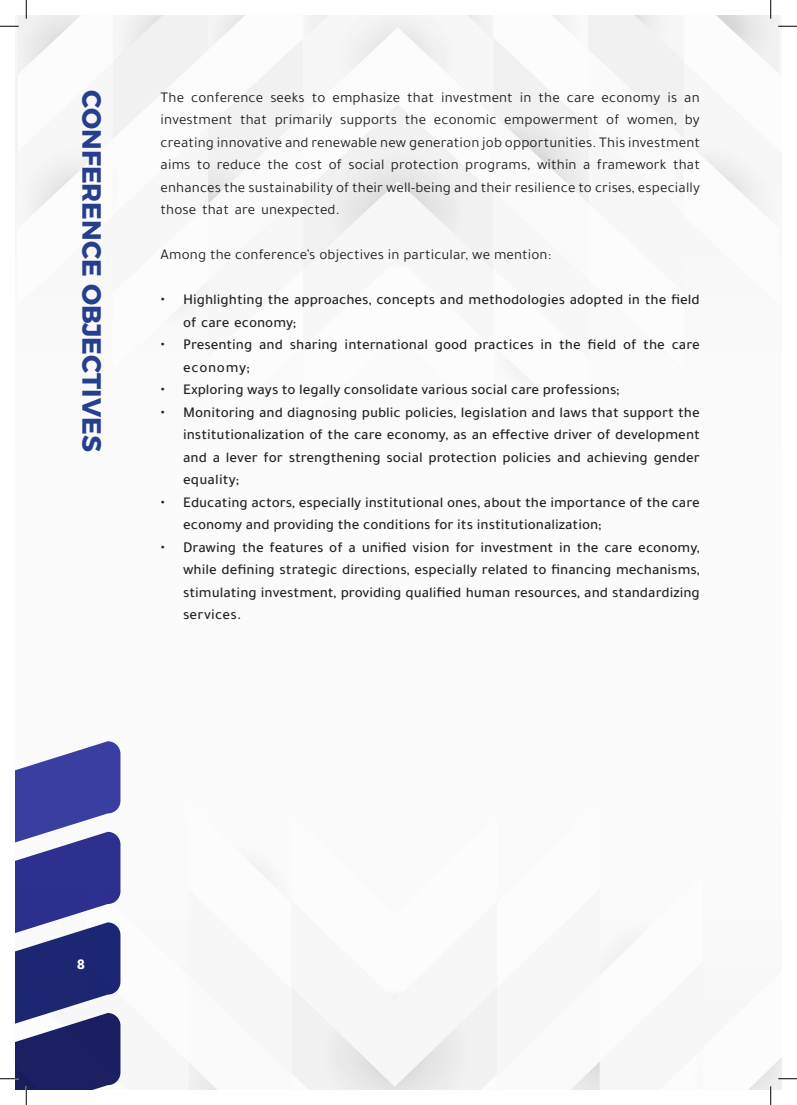
<style>
.page{position:relative;width:797px;height:1105px;background:#fff}
.page>*{position:absolute;margin:0;border:0;box-sizing:border-box;transform-origin:0 0}
.t1{font:26.25px "Alexandria";color:#253f8e}
.t2{font:500 15px/22.5px "Tajawal";color:#231f20;text-align:justify}
.t3{font:15px/22.5px "Tajawal";letter-spacing:.01em;color:#231f20}
.t4{font:500 15px "Tajawal";letter-spacing:.045em;color:#231f20}
.t5{font:800 15px "Tajawal";color:#fff}
</style>
<div class="page">
<svg style="left:0;top:25px;width:19px;height:2px"></svg>
<svg style="left:778px;top:25px;width:19px;height:2px"></svg>
<svg style="left:778px;top:1078px;width:19px;height:1px"></svg>
<svg style="left:25px;top:0;width:2px;height:19px"></svg>
<svg style="left:0;top:741px;width:120px;height:364px"></svg>
<svg style="left:770px;top:0;width:1px;height:19px"></svg>
<svg style="left:770px;top:1086px;width:1px;height:19px"></svg>
<p class="t1" style="left:107px;top:90px;width:363px;rotate:90deg">CONFERENCE OBJECTIVES</p>
<p class="t3" style="left:161px;top:86px;width:25px">The</p>
<p class="t3" style="left:191px;top:86px;width:73px">conference</p>
<p class="t3" style="left:270px;top:86px;width:36px">seeks</p>
<p class="t3" style="left:312px;top:86px;width:15px">to</p>
<p class="t3" style="left:332px;top:86px;width:69px">emphasize</p>
<p class="t3" style="left:407px;top:86px;width:28px">that</p>
<p class="t3" style="left:441px;top:86px;width:73px">investment</p>
<p class="t3" style="left:520px;top:86px;width:13px">in</p>
<p class="t3" style="left:538px;top:86px;width:23px">the</p>
<p class="t3" style="left:567px;top:86px;width:29px">care</p>
<p class="t3" style="left:601px;top:86px;width:60px">economy</p>
<p class="t3" style="left:667px;top:86px;width:11px">is</p>
<p class="t3" style="left:684px;top:86px;width:17px">an</p>
<p class="t3" style="left:161px;top:108px;width:541px">investment<br>creating innovative and renewable new generation job opportunities. This investment aims to reduce the cost of social protection programs, within a framework that enhances the sustainability of their well-being and their resilience to crises, especially those that are unexpected.</p>
<p class="t3" style="left:161px;top:243px;width:392px">Among the conferences’ objectives in particular, we mention:</p>
<p class="t2" style="left:183px;top:288px;width:518px">Highlighting the approaches, concepts and methodologies adopted in the field</p>
<p class="t3" style="left:240px;top:108px;width:28px">that</p>
<p class="t3" style="left:275px;top:108px;width:59px">primarily</p>
<p class="t3" style="left:405px;top:108px;width:23px">the</p>
<p class="t3" style="left:434px;top:108px;width:64px">economic</p>
<p class="t3" style="left:606px;top:108px;width:15px">of</p>
<p class="t3" style="left:684px;top:108px;width:16px">by</p>
<p class="t3" style="left:340px;top:108px;width:58px">supports</p>
<p class="t3" style="left:504px;top:108px;width:96px">empowerment</p>
<p class="t3" style="left:627px;top:108px;width:51px">women,</p>
<p class="t2" style="left:161px;top:288px;width:6px">•</p>
<p class="t2" style="left:161px;top:333px;width:6px">•</p>
<p class="t2" style="left:161px;top:378px;width:6px">•</p>
<p class="t2" style="left:161px;top:401px;width:6px">•</p>
<p class="t2" style="left:161px;top:491px;width:6px">•</p>
<p class="t2" style="left:161px;top:536px;width:6px">•</p>
<p class="t2" style="left:183px;top:311px;width:114px">of care economy;</p>
<p class="t2" style="left:183px;top:333px;width:71px">Presenting</p>
<p class="t2" style="left:259px;top:333px;width:25px">and</p>
<p class="t2" style="left:290px;top:333px;width:50px">sharing</p>
<p class="t2" style="left:344px;top:333px;width:85px">international</p>
<p class="t2" style="left:435px;top:333px;width:34px">good</p>
<p class="t2" style="left:474px;top:333px;width:61px">practices</p>
<p class="t2" style="left:540px;top:333px;width:13px">in</p>
<p class="t2" style="left:559px;top:333px;width:23px">the</p>
<p class="t2" style="left:587px;top:333px;width:30px">field</p>
<p class="t2" style="left:623px;top:333px;width:15px">of</p>
<p class="t2" style="left:643px;top:333px;width:23px">the</p>
<p class="t2" style="left:671px;top:333px;width:30px">care</p>
<p class="t4" style="left:183px;top:357px;width:68px">economy;</p>
<p class="t2" style="left:183px;top:378px;width:438px">Exploring ways to legally consolidate various social care professions;</p>
<p class="t2" style="left:183px;top:401px;width:518px">Monitoring and diagnosing public policies, legislation and laws that support the</p>
<p class="t2" style="left:183px;top:423px;width:518px">institutionalization of the care economy, as an effective driver of development and a lever for strengthening social protection policies and achieving gender equality;</p>
<p class="t2" style="left:183px;top:491px;width:518px">Educating actors, especially institutional ones, about the importance of the care</p>
<p class="t2" style="left:183px;top:513px;width:420px">economy and providing the conditions for its institutionalization;</p>
<p class="t2" style="left:183px;top:536px;width:518px">Drawing the features of a unified vision for investment in the care economy,</p>
<p class="t2" style="left:183px;top:558px;width:518px">while defining strategic directions, especially related to financing mechanisms, stimulating investment, providing qualified human resources, and standardizing services.</p>
<p class="t5" style="left:77px;top:952px;width:10px">8</p>
</div>
